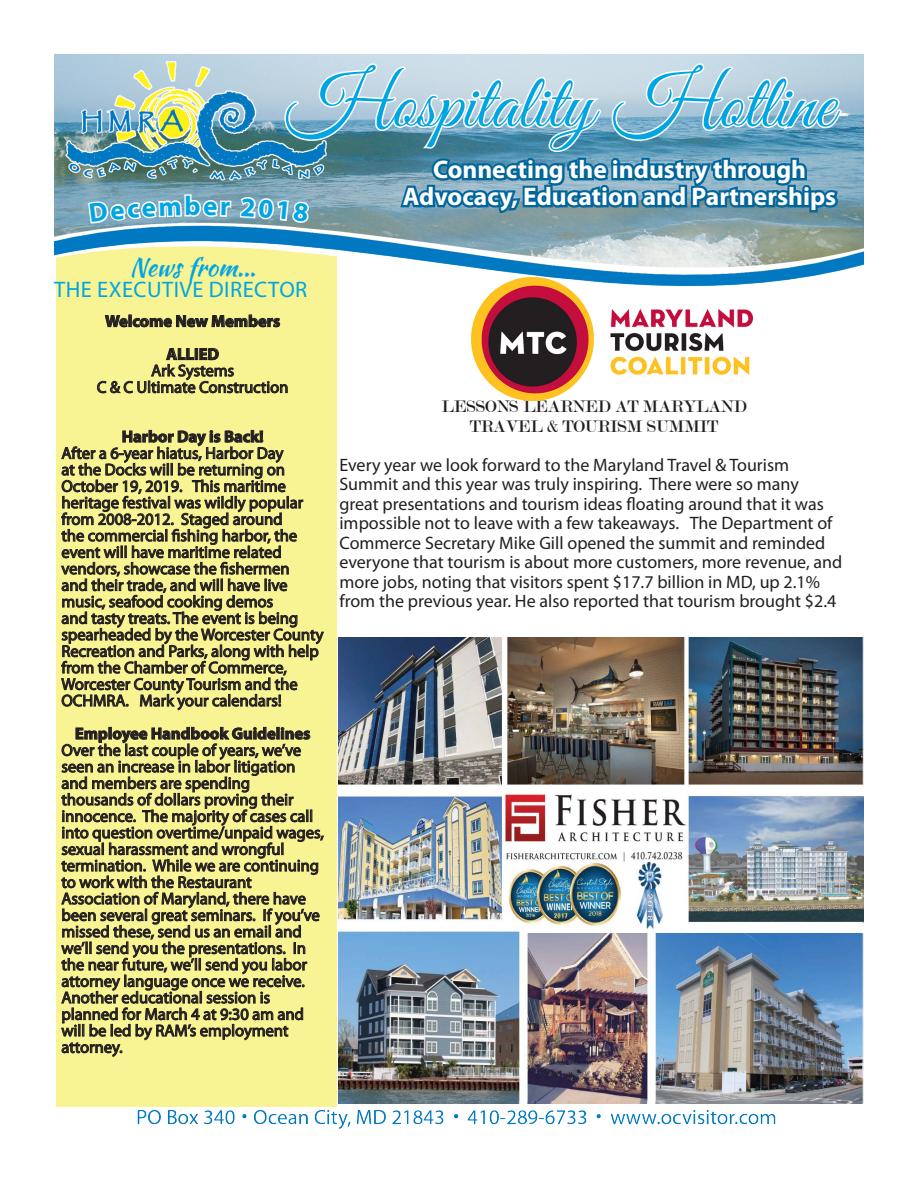
<style>
.page{position:relative;width:918px;height:1188px;background:#fff}
.page>*{position:absolute;margin:0;border:0;box-sizing:border-box;transform-origin:0 0}
.t1{font:76.5px "Great Vibes";color:#00a6e4}
.t2{font:700 27px "Myriad Pro";color:#00a6e4}
.t3{font:700 25.5px "Myriad Pro";color:#fff}
.t4{font:25.5px "Kaushan Script";color:#00a6e4}
.t5{font:22.5px "Myriad Pro";letter-spacing:.02em;color:#00a6e4}
.t6{font:18px/19.5px "Myriad Pro";color:#231f20}
.t7{font:18px "Modern";color:#231f20}
.t8{font:16.5px/16.5px "Myriad Pro";color:#231f20}
.t9{font:700 16.5px "Myriad Pro";color:#231f20}
</style>
<div class="page">
<img style="left:54px;top:54px;width:810px;height:1075px">
<svg style="left:105px;top:314px;width:175px;height:14px;background:#aba769"></svg>
<svg style="left:97px;top:348px;width:191px;height:46px;background:#d0cb7d"></svg>
<svg style="left:61px;top:430px;width:263px;height:281px;background:#c0bb74"></svg>
<svg style="left:61px;top:727px;width:263px;height:330px;background:#bfba74"></svg>
<img style="left:338px;top:637px;width:523px;height:464px">
<img style="left:472px;top:283px;width:280px;height:117px">
<svg style="left:86px;top:54px;width:757px;height:229px;background:#8fb6c1"></svg>
<p class="t2" style="left:184px;top:188px;width:18px">b</p>
<p class="t1" style="left:286px;top:61px;width:549px">Hospitality Hotline</p>
<p class="t3" style="left:433px;top:153px;width:375px">Connecting the industry through</p>
<p class="t3" style="left:403px;top:180px;width:435px">Advocacy, Education and Partnerships</p>
<p class="t4" style="left:130px;top:248px;width:128px">News from...</p>
<p class="t5" style="left:54px;top:275px;width:255px">THE EXECUTIVE DIRECTOR</p>
<p class="t9" style="left:105px;top:310px;width:176px">Welcome New Members</p>
<p class="t9" style="left:166px;top:343px;width:54px">ALLIED</p>
<p class="t8" style="left:151px;top:362px;width:84px">Ark Systems</p>
<p class="t8" style="left:97px;top:379px;width:193px">C &amp; C Ultimate Construction</p>
<p class="t9" style="left:122px;top:426px;width:143px">Harbor Day is Back!</p>
<p class="t8" style="left:61px;top:445px;width:264px">After a 6-year hiatus, Harbor Day<br>at the Docks will be returning on October 19, 2019. This maritime heritage festival was wildly popular from 2008-2012. Staged around<br>the commercial fishing harbor, the event will have maritime related vendors, showcase the fishermen<br>and their trade, and will have live music, seafood cooking demos<br>and tasty treats. The event is being spearheaded by the Worcester County Recreation and Parks, along with help from the Chamber of Commerce, Worcester County Tourism and the OCHMRA. Mark your calendars!</p>
<p class="t9" style="left:75px;top:723px;width:237px">Employee Handbook Guidelines</p>
<p class="t8" style="left:61px;top:742px;width:264px">Over the last couple of years, we’ve seen an increase in labor litigation and members are spending thousands of dollars proving their innocence. The majority of cases call into question overtime/unpaid wages, sexual harassment and wrongful termination. While we are continuing to work with the Restaurant Association of Maryland, there have been several great seminars. If you’ve missed these, send us an email and we’ll send you the presentations. In the near future, we’ll send you labor attorney language once we receive.<br>Another educational session is planned for March 4 at 9:30 am and will be led by RAM’s employment attorney.</p>
<p class="t7" style="left:442px;top:397px;width:306px">LESSONS LEARNED AT MARYLAND</p>
<p class="t7" style="left:470px;top:417px;width:250px">TRAVEL &amp; TOURISM SUMMIT</p>
<p class="t6" style="left:339px;top:454px;width:504px">Every year we look forward to the Maryland Travel &amp; Tourism Summit and this year was truly inspiring. There were so many great presentations and tourism ideas floating around that it was impossible not to leave with a few takeaways. The Department of Commerce Secretary Mike Gill opened the summit and reminded everyone that tourism is about more customers, more revenue, and more jobs, noting that visitors spent $17.7 billion in MD, up 2.1% from the previous year. He also reported that tourism brought $2.4</p>
</div>
